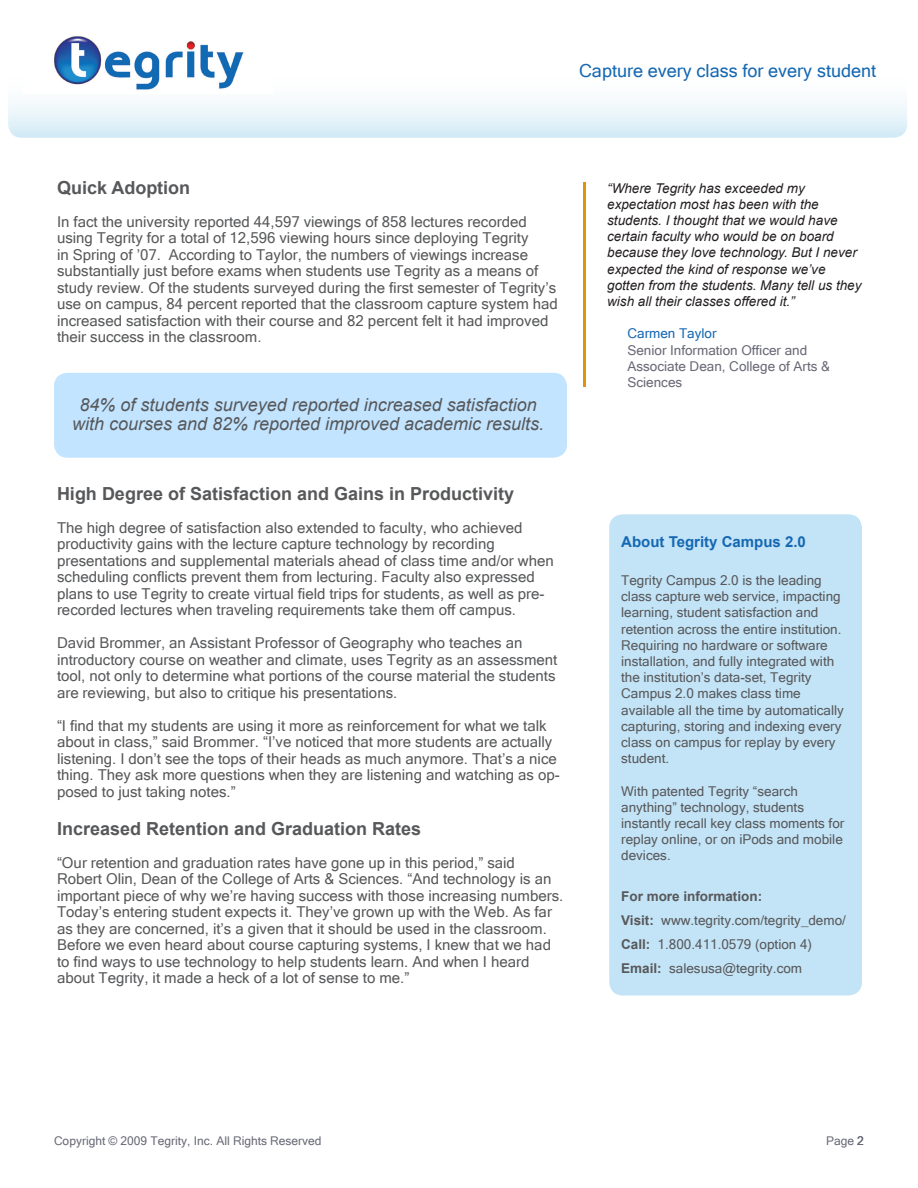
<style>
.page{position:relative;width:918px;height:1188px;background:#fff}
.page>*{position:absolute;margin:0;border:0;box-sizing:border-box;transform-origin:0 0}
.BULLETED_LIST_EXTRA{font:italic 18px/19.5px "Arial";color:#57585a;text-align:center}
.SUBHEAD_ARIAL_12_PT{font:700 18px "Arial";color:#57585a}
.t1{font:18px "Microsoft Sans Serif";color:#1568b2}
.BULLETED_LIST_EXTRA-2{font:15px/16.5px "Microsoft Sans Serif";color:#57585a}
.AUTHOR_QUOTE_12_PT_B{font:700 15px "Arial";color:#1568b2}
.TEXT_MCRSFT_10_PT_GR{font:13.5px/16.2px "Microsoft Sans Serif";color:#57585a}
.AUTHOR_QUOTE_12_PT_B-2{font:italic 13.5px/16.2px "Arial";color:#231f20}
.AUTHOR_QUOTE_12_PT_B-3{font:13.5px/16.2px "Microsoft Sans Serif";color:#686976}
.TEXT_MCRSFT_10_PT_GR-2{font:700 13.5px "Arial";color:#57585a}
.AUTHOR_QUOTE_12_PT_B-4{font:13.5px "Microsoft Sans Serif";color:#1568b2}
.PAGE_TITLE_BOTTOM_PG{font:12px "Microsoft Sans Serif";color:#686976}
.s1{font-family:"Arial";font-weight:700}
</style>
<div class="page">
<svg style="left:8px;top:8px;width:899px;height:130px"></svg>
<img style="left:23px;top:34px;width:249px;height:59px">
<div style="left:54px;top:373px;width:513px;height:85px;background:#c2e4ff;border-radius:14px"></div>
<div style="left:609px;top:514px;width:253px;height:482px;background:#c3e3f6;border-radius:14px"></div>
<hr style="left:583px;top:182px;width:2px;height:205px;background:#df940b">
<p class="t1" style="left:579px;top:60px;width:299px">Capture every class for every student</p>
<p class="SUBHEAD_ARIAL_12_PT" style="left:57px;top:175px;width:135px">Quick Adoption</p>
<p class="BULLETED_LIST_EXTRA-2" style="left:57px;top:213px;width:502px">In fact the university reported 44,597 viewings of 858 lectures recorded using Tegrity for a total of 12,596 viewing hours since deploying Tegrity<br>in Spring of ’07. According to Taylor, the numbers of viewings increase substantially just before exams when students use Tegrity as a means of study review. Of the students surveyed during the first semester of Tegrity’s use on campus, 84 percent reported that the classroom capture system had increased satisfaction with their course and 82 percent felt it had improved their success in the classroom.</p>
<p class="BULLETED_LIST_EXTRA" style="left:72px;top:395px;width:474px">84% of students surveyed reported increased satisfaction with courses and 82% reported improved academic results.</p>
<p class="SUBHEAD_ARIAL_12_PT" style="left:57px;top:481px;width:459px">High Degree of Satisfaction and Gains in Productivity</p>
<p class="BULLETED_LIST_EXTRA-2" style="left:57px;top:519px;width:498px">The high degree of satisfaction also extended to faculty, who achieved productivity gains with the lecture capture technology by recording presentations and supplemental materials ahead of class time and/or when scheduling conflicts prevent them from lecturing. Faculty also expressed plans to use Tegrity to create virtual field trips for students, as well as pre&shy;recorded lectures when traveling requirements take them off campus.</p>
<p class="BULLETED_LIST_EXTRA-2" style="left:57px;top:635px;width:502px">David Brommer, an Assistant Professor of Geography who teaches an introductory course on weather and climate, uses Tegrity as an assessment tool, not only to determine what portions of the course material the students are reviewing, but also to critique his presentations.</p>
<p class="BULLETED_LIST_EXTRA-2" style="left:57px;top:717px;width:504px">“I find that my students are using it more as reinforcement for what we talk about in class,” said Brommer. “I’ve noticed that more students are actually listening. I don’t see the tops of their heads as much anymore. That’s a nice thing. They ask more questions when they are listening and watching as op&shy;posed to just taking notes.”</p>
<p class="SUBHEAD_ARIAL_12_PT" style="left:57px;top:816px;width:366px">Increased Retention and Graduation Rates</p>
<p class="BULLETED_LIST_EXTRA-2" style="left:57px;top:854px;width:508px">“Our retention and graduation rates have gone up in this period,” said Robert Olin, Dean of the College of Arts &amp; Sciences. “And technology is an important piece of why we’re having success with those increasing numbers.<br>Today’s entering student expects it. They’ve grown up with the Web. As far as they are concerned, it’s a given that it should be used in the classroom.<br>Before we even heard about course capturing systems, I knew that we had to find ways to use technology to help students learn. And when I heard about Tegrity, it made a heck of a lot of sense to me.”</p>
<p class="AUTHOR_QUOTE_12_PT_B-2" style="left:607px;top:180px;width:256px">“Where Tegrity has exceeded my expectation most has been with the students. I thought that we would have certain faculty who would be on board because they love technology. But I never expected the kind of response we’ve gotten from the students. Many tell us they wish all their classes offered it.”</p>
<p class="AUTHOR_QUOTE_12_PT_B-4" style="left:627px;top:326px;width:91px">Carmen Taylor</p>
<p class="AUTHOR_QUOTE_12_PT_B-3" style="left:627px;top:342px;width:204px">Senior Information Officer and<br>Associate Dean, College of Arts &amp;<br>Sciences</p>
<p class="AUTHOR_QUOTE_12_PT_B" style="left:621px;top:532px;width:186px">About Tegrity Campus 2.0</p>
<p class="TEXT_MCRSFT_10_PT_GR" style="left:621px;top:572px;width:224px">Tegrity Campus 2.0 is the leading class capture web service, impacting learning, student satisfaction and retention across the entire institution.<br>Requiring no hardware or software installation, and fully integrated with the institution’s data-set, Tegrity Campus 2.0 makes class time available all the time by automatically capturing, storing and indexing every class on campus for replay by every student.</p>
<p class="TEXT_MCRSFT_10_PT_GR" style="left:621px;top:783px;width:225px">With patented Tegrity “search anything” technology, students instantly recall key class moments for replay online, or on iPods and mobile devices.</p>
<p class="TEXT_MCRSFT_10_PT_GR-2" style="left:621px;top:887px;width:143px">For more information:</p>
<p class="TEXT_MCRSFT_10_PT_GR" style="left:621px;top:912px;width:226px"><span class="s1">Visit:</span> www.tegrity.com/tegrity_demo/</p>
<p class="TEXT_MCRSFT_10_PT_GR" style="left:621px;top:936px;width:192px"><span class="s1">Call:</span> 1.800.411.0579 (option 4)</p>
<p class="TEXT_MCRSFT_10_PT_GR" style="left:621px;top:960px;width:183px"><span class="s1">Email:</span> salesusa@tegrity.com</p>
<p class="PAGE_TITLE_BOTTOM_PG" style="left:54px;top:1134px;width:269px">Copyright © 2009 Tegrity, Inc. All Rights Reserved</p>
<p class="PAGE_TITLE_BOTTOM_PG" style="left:826px;top:1134px;width:39px">Page 2</p>
</div>
